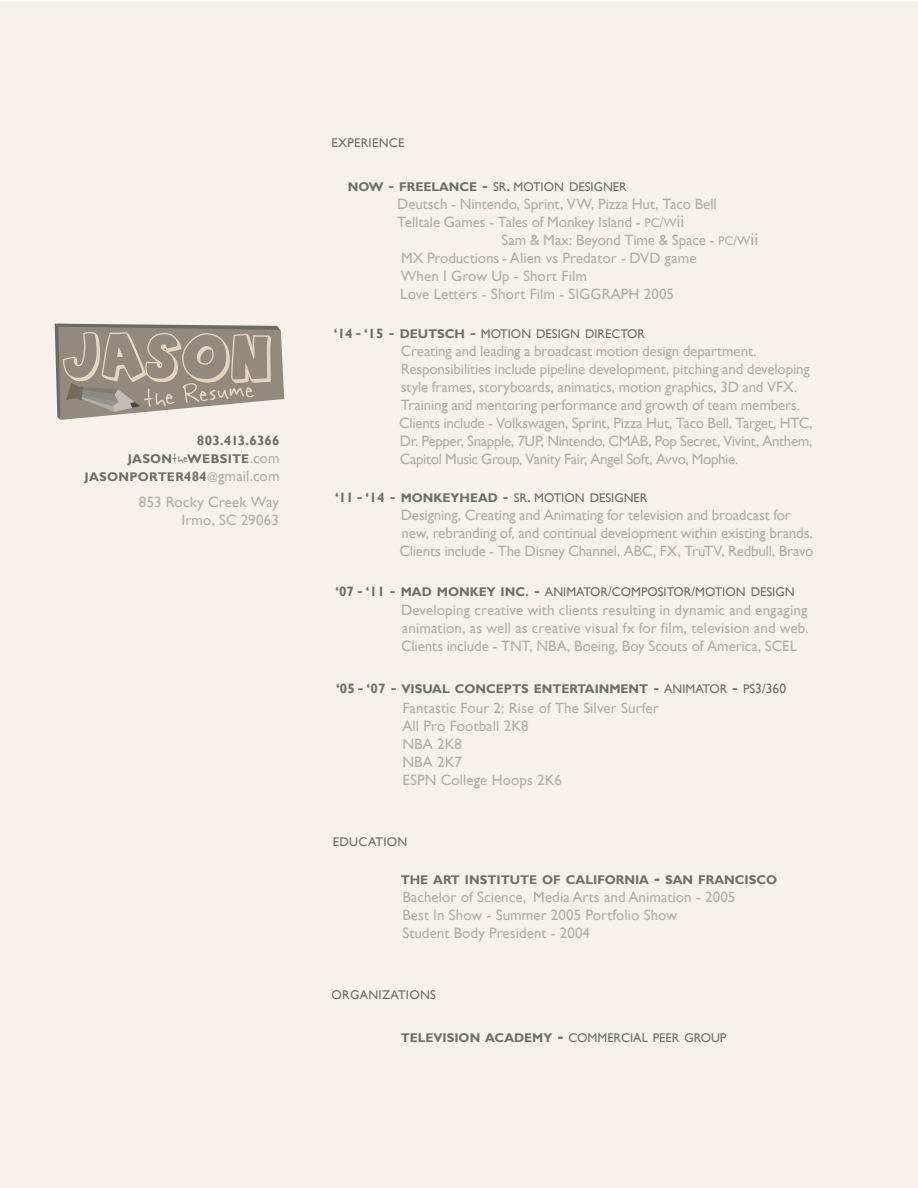
<style>
.page{position:relative;width:918px;height:1188px;background:#fff}
.page>*{position:absolute;margin:0;border:0;box-sizing:border-box;transform-origin:0 0}
.t1{font:15px/18px "Gill Sans";letter-spacing:-.01em;color:#aeafae}
.t2{font:15px/18px "Gill Sans";letter-spacing:.01em;color:#afafae;text-align:right}
.t3{font:700 13.5px "Gill Sans";color:#6c6f6c}
.t4{font:12.6px "Gill Sans";color:#6c6f6b}
.t5{font:700 12.6px "Gill Sans";color:#6c6f6b}
.t6{font:700 12.6px/18px "Gill Sans";letter-spacing:.02em;color:#6c6f6c;text-align:right}
.t7{font:12.6px "Gill Sans";letter-spacing:.025em;color:#6c6f6b}
.s1{font-family:"Rabiohead";font-weight:400;font-size:15px}
.s2{font-weight:400;font-size:15px;color:#afafae}
.s3{font-size:13.5px}
.s4{font-weight:400;font-size:10.5px;color:#afafae}
.s5{font-weight:700}
.s6{font-size:18px}
.s7{font-size:12.6px;color:#afafae}
.s8{font-size:13.5px;color:#afafae}
.s9{font-size:18px;color:#afafae}
.s10{font-weight:700;font-size:13.5px}
.s11{font-weight:400;font-size:18px}
.s12{font-weight:400}
.s13{font-weight:400;font-size:13.5px}
.s14{font-weight:700;font-size:18px}
</style>
<div class="page">
<div style="left:0;top:2px;width:918px;height:1186px;background:#f6f2eb"></div>
<svg style="left:55px;top:324px;width:229px;height:96px;background:#a69e91"></svg>
<p class="t3" style="left:197px;top:432px;width:84px">803.413.6366</p>
<p class="t6" style="left:85px;top:450px;width:197px">JASON<span class="s1">the</span>WEBSITE<span class="s2">.com<br></span>JASONPORTER<span class="s3">484</span><span class="s4">@</span><span class="s2">gmail.com</span></p>
<p class="t2" style="left:139px;top:493px;width:142px">853 Rocky Creek Way<br>Irmo, SC 29063</p>
<p class="t7" style="left:332px;top:136px;width:74px">EXPERIENCE</p>
<p class="t4" style="left:348px;top:179px;width:280px"><span class="s5">NOW</span> <span class="s6">-</span> <span class="s5">FREELANCE</span> <span class="s6">-</span> SR<span class="s6">.</span> MOTION DESIGNER</p>
<p class="t1" style="left:397px;top:195px;width:321px">Deutsch - Nintendo, Sprint, VW, Pizza Hut, Taco Bell</p>
<p class="t1" style="left:397px;top:213px;width:289px">Telltale Games - Tales of Monkey Island - <span class="s7">PC</span><span class="s8">/</span><span class="s7">W</span><span class="s9">ii</span></p>
<p class="t1" style="left:502px;top:231px;width:258px">Sam &amp; Max: Beyond Time &amp; Space - <span class="s7">PC</span><span class="s8">/</span><span class="s7">W</span><span class="s9">ii</span></p>
<p class="t1" style="left:401px;top:249px;width:297px">MX Productions - Alien vs Predator - DVD game</p>
<p class="t1" style="left:401px;top:267px;width:188px">When I Grow Up - Short Film</p>
<p class="t1" style="left:400px;top:285px;width:275px">Love Letters - Short Film - SIGGRAPH 2005</p>
<p class="t4" style="left:334px;top:327px;width:313px"><span class="s10">‘14</span> <span class="s6">-</span> <span class="s10">‘15</span> <span class="s6">-</span> <span class="s5">DEUTSCH</span> <span class="s6">-</span> MOTION DESIGN DIRECTOR</p>
<p class="t1" style="left:399px;top:342px;width:415px">Creating and leading a broadcast motion design department.<br>Responsibilities include pipeline development, pitching and developing style frames, storyboards, animatics, motion graphics, 3D and VFX.<br>Training and mentoring performance and growth of team members.<br>Clients include - Volkswagen, Sprint, Pizza Hut, Taco Bell, Target, HTC, Dr. Pepper, Snapple, 7UP, Nintendo, CMAB, Pop Secret, Vivint, Anthem, Capitol Music Group, Vanity Fair, Angel Soft, Avvo, Mophie.</p>
<p class="t4" style="left:335px;top:490px;width:314px"><span class="s10">‘11</span> <span class="s6">-</span> <span class="s10">‘14</span> <span class="s6">-</span> <span class="s5">MONKEYHEAD</span> <span class="s6">-</span> SR<span class="s6">.</span> MOTION DESIGNER</p>
<p class="t1" style="left:399px;top:506px;width:415px">Designing, Creating and Animating for television and broadcast for new, rebranding of, and continual development within existing brands.<br>Clients include - The Disney Channel, ABC, FX, TruTV, Redbull, Bravo</p>
<p class="t4" style="left:335px;top:584px;width:461px"><span class="s10">‘07</span> <span class="s6">-</span> <span class="s10">‘11</span> <span class="s6">-</span> <span class="s5">MAD MONKEY INC</span><span class="s6">. -</span> ANIMATOR<span class="s3">/</span>COMPOSITOR<span class="s3">/</span>MOTION DESIGN</p>
<p class="t1" style="left:401px;top:602px;width:409px;text-align:justify">Developing creative with clients resulting in dynamic and engaging animation, as well as creative visual fx for film, television and web.<br>Clients include - TNT, NBA, Boeing, Boy Scouts of America, SCEL</p>
<p class="t5" style="left:336px;top:681px;width:451px"><span class="s3">‘05</span> <span class="s11">-</span> <span class="s3">‘07</span> <span class="s11">-</span> VISUAL CONCEPTS ENTERTAINMENT <span class="s11">-</span> <span class="s12">ANIMATOR</span> <span class="s11">-</span> <span class="s12">PS</span><span class="s13">3/360</span></p>
<p class="t1" style="left:402px;top:699px;width:258px">Fantastic Four 2: Rise of The Silver Surfer<br>All Pro Football 2K8<br>NBA 2K8<br>NBA 2K7<br>ESPN College Hoops 2K6</p>
<p class="t7" style="left:333px;top:834px;width:76px">EDUCATION</p>
<p class="t5" style="left:401px;top:872px;width:378px">THE ART INSTITUTE OF CALIFORNIA <span class="s6">-</span> SAN FRANCISCO</p>
<p class="t1" style="left:402px;top:888px;width:335px">Bachelor of Science, Media Arts and Animation - 2005<br>Best In Show - Summer 2005 Portfolio Show<br>Student Body President - 2004</p>
<p class="t7" style="left:332px;top:987px;width:106px">ORGANIZATIONS</p>
<p class="t4" style="left:401px;top:1030px;width:327px"><span class="s5">TELEVISION ACADEMY</span> <span class="s14">-</span> COMMERCIAL PEER GROUP</p>
</div>
